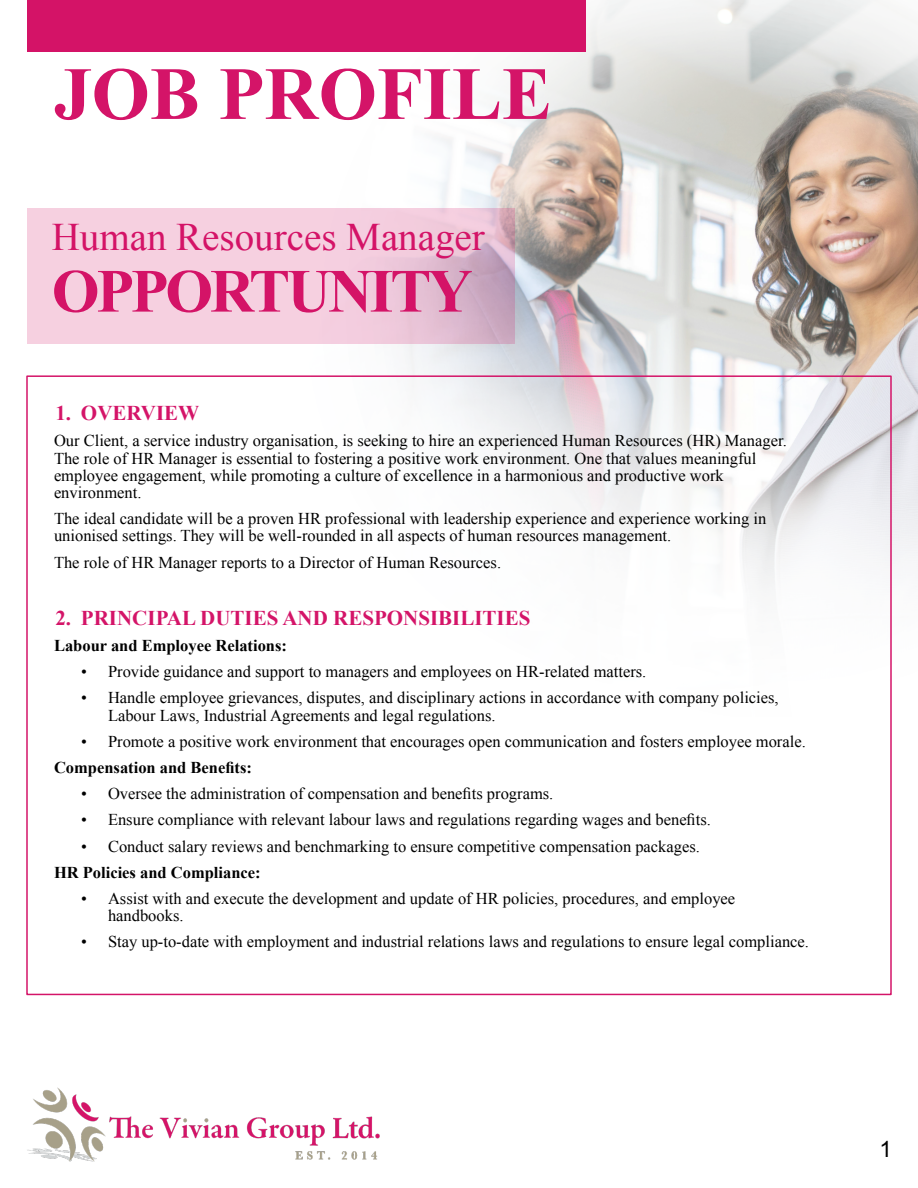
<style>
.page{position:relative;width:918px;height:1188px;background:#fff}
.page>*{position:absolute;margin:0;border:0;box-sizing:border-box;transform-origin:0 0}
.t1{font:700 75px "Times New Roman";color:#d41468}
.t2{font:700 61.35px "Times New Roman";letter-spacing:-.05em;color:#d41367}
.t3{font:39px "Times New Roman";color:#d41367}
.t4{font:22.5px "Arial";color:#000}
.t5{font:700 21px "Times New Roman";color:#d41468}
.t6{font:16.5px/17.2px "Times New Roman";color:#000}
.t7{font:700 16.5px "Times New Roman";color:#000}
</style>
<div class="page">
<img style="left:27px;top:0;width:891px;height:590px">
<div style="left:27px;top:208px;width:487px;height:135px;background:#d41468;opacity:.2"></div>
<img style="left:27px;top:1088px;width:352px;height:73px">
<div style="left:27px;top:0;width:558px;height:52px;background:#d41367"></div>
<h1 class="t1" style="left:54px;top:68px;width:499px">JOB PROFILE</h1>
<h3 class="t3" style="left:52px;top:223px;width:435px">Human Resources Manager</h3>
<h2 class="t2" style="left:52px;top:270px;width:422px">OPPORTUNITY</h2>
<p class="t5" style="left:55px;top:406px;width:145px">1. OVERVIEW</p>
<p class="t6" style="left:54px;top:434px;width:734px">Our Client, a service industry organisation, is seeking to hire an experienced Human Resources (HR) Manager.<br>The role of HR Manager is essential to fostering a positive work environment. One that values meaningful employee engagement, while promoting a culture of excellence in a harmonious and productive work environment.</p>
<p class="t6" style="left:54px;top:512px;width:714px">The ideal candidate will be a proven HR professional with leadership experience and experience working in unionised settings. They will be well-rounded in all aspects of human resources management.</p>
<p class="t6" style="left:54px;top:555px;width:449px">The role of HR Manager reports to a Director of Human Resources.</p>
<p class="t5" style="left:55px;top:611px;width:476px">2. PRINCIPAL DUTIES AND RESPONSIBILITIES</p>
<p class="t7" style="left:54px;top:640px;width:235px">Labour and Employee Relations:</p>
<p class="t6" style="left:81px;top:665px;width:567px">• Provide guidance and support to managers and employees on HR-related matters.</p>
<p class="t6" style="left:108px;top:691px;width:672px;text-indent:-27px">• Handle employee grievances, disputes, and disciplinary actions in accordance with company policies,<br>Labour Laws, Industrial Agreements and legal regulations.</p>
<p class="t6" style="left:81px;top:734px;width:726px">• Promote a positive work environment that encourages open communication and fosters employee morale.</p>
<p class="t7" style="left:54px;top:762px;width:200px">Compensation and Benefits:</p>
<p class="t6" style="left:81px;top:787px;width:474px">• Oversee the administration of compensation and benefits programs.</p>
<p class="t6" style="left:81px;top:813px;width:631px">• Ensure compliance with relevant labour laws and regulations regarding wages and benefits.</p>
<p class="t6" style="left:81px;top:839px;width:620px">• Conduct salary reviews and benchmarking to ensure competitive compensation packages.</p>
<p class="t7" style="left:54px;top:867px;width:208px">HR Policies and Compliance:</p>
<p class="t6" style="left:108px;top:891px;width:629px;text-indent:-27px">• Assist with and execute the development and update of HR policies, procedures, and employee handbooks.</p>
<p class="t6" style="left:81px;top:935px;width:730px">• Stay up-to-date with employment and industrial relations laws and regulations to ensure legal compliance.</p>
<h3 class="t4" style="left:880px;top:1140px;width:14px">1</h3>
</div>
